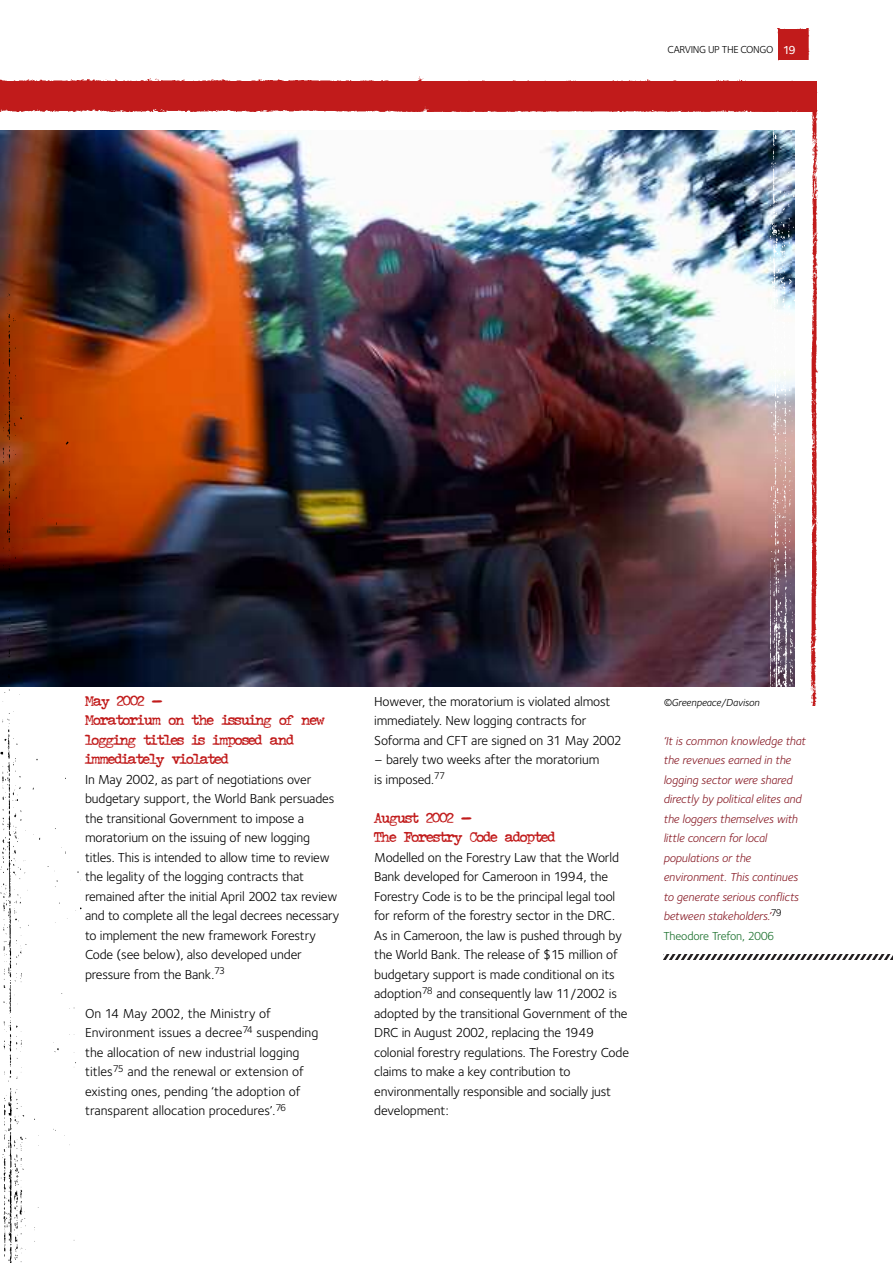
<style>
.page{position:relative;width:893px;height:1263px;background:#fff}
.page>*{position:absolute;margin:0;border:0;box-sizing:border-box;transform-origin:0 0}
.t1{font:13.5px/19.5px "Foundry Sterling";letter-spacing:-.01em;color:#000}
.t2{font:700 13.5px/19.5px "John Doe";letter-spacing:-.03em;color:#c11b1b}
.t3{font:italic 12px/19.5px "Foundry Sterling";letter-spacing:-.01em;color:#871a25}
.t4{font:500 12px "Foundry Sterling";color:#fff}
.t5{font:italic 10.5px "Foundry Sterling";letter-spacing:-.01em;color:#000}
.t6{font:10.5px "Foundry Sterling";letter-spacing:-.035em;color:#000}
.s1{font-style:normal;color:#1a702c}
</style>
<div class="page">
<svg style="left:663px;top:955px;width:230px;height:4px"></svg>
<div style="left:778px;top:30px;width:30px;height:30px;background:#c11b1b"></div>
<img style="left:778px;top:28px;width:30px;height:2px">
<img style="left:806px;top:29px;width:4px;height:31px">
<div style="left:0;top:82px;width:816px;height:30px;background:#c11b1b"></div>
<img style="left:0;top:76px;width:808px;height:6px">
<img style="left:0;top:106px;width:798px;height:6px">
<img style="left:811px;top:91px;width:8px;height:615px">
<img style="left:0;top:130px;width:771px;height:556px">
<img style="left:771px;top:130px;width:24px;height:557px">
<img style="left:0;top:261px;width:88px;height:1002px">
<p class="t6" style="left:667px;top:46px;width:107px">CARVING UP THE CONGO</p>
<p class="t4" style="left:783px;top:45px;width:15px">19</p>
<p class="t2" style="left:85px;top:691px;width:241px">May 2002 –<br>Moratorium on the issuing of new logging titles is imposed and immediately violated</p>
<p class="t1" style="left:85px;top:770px;width:256px">In May 2002, as part of negotiations over budgetary support, the World Bank persuades the transitional Government to impose a moratorium on the issuing of new logging titles. This is intended to allow time to review the legality of the logging contracts that remained after the initial April 2002 tax review and to complete all the legal decrees necessary to implement the new framework Forestry Code (see below), also developed under pressure from the Bank.<sup>73</sup></p>
<p class="t1" style="left:85px;top:1004px;width:235px">On 14 May 2002, the Ministry of Environment issues a decree<sup>74</sup> suspending the allocation of new industrial logging titles<sup>75</sup> and the renewal or extension of existing ones, pending ‘the adoption of transparent allocation procedures’.<sup>76</sup></p>
<p class="t1" style="left:374px;top:692px;width:249px">However, the moratorium is violated almost immediately. New logging contracts for<br>Soforma and CFT are signed on 31 May 2002</p>
<p class="t1" style="left:374px;top:751px;width:227px">– barely two weeks after the moratorium is imposed.<sup>77</sup></p>
<p class="t2" style="left:374px;top:808px;width:182px">August 2002 –<br>The Forestry Code adopted</p>
<p class="t1" style="left:374px;top:848px;width:256px">Modelled on the Forestry Law that the World Bank developed for Cameroon in 1994, the Forestry Code is to be the principal legal tool for reform of the forestry sector in the DRC.<br>As in Cameroon, the law is pushed through by the World Bank. The release of $15 million of budgetary support is made conditional on its adoption<sup>78</sup> and consequently law 11/2002 is adopted by the transitional Government of the DRC in August 2002, replacing the 1949 colonial forestry regulations. The Forestry Code claims to make a key contribution to environmentally responsible and socially just development:</p>
<p class="t5" style="left:663px;top:698px;width:98px">©Greenpeace/Davison</p>
<p class="t3" style="left:663px;top:732px;width:144px">‘It is common knowledge that the revenues earned in the logging sector were shared directly by political elites and the loggers themselves with little concern for local populations or the environment. This continues to generate serious conflicts between stakeholders.’<sup>79<br></sup><span class="s1">Theodore Trefon, 2006</span></p>
</div>
